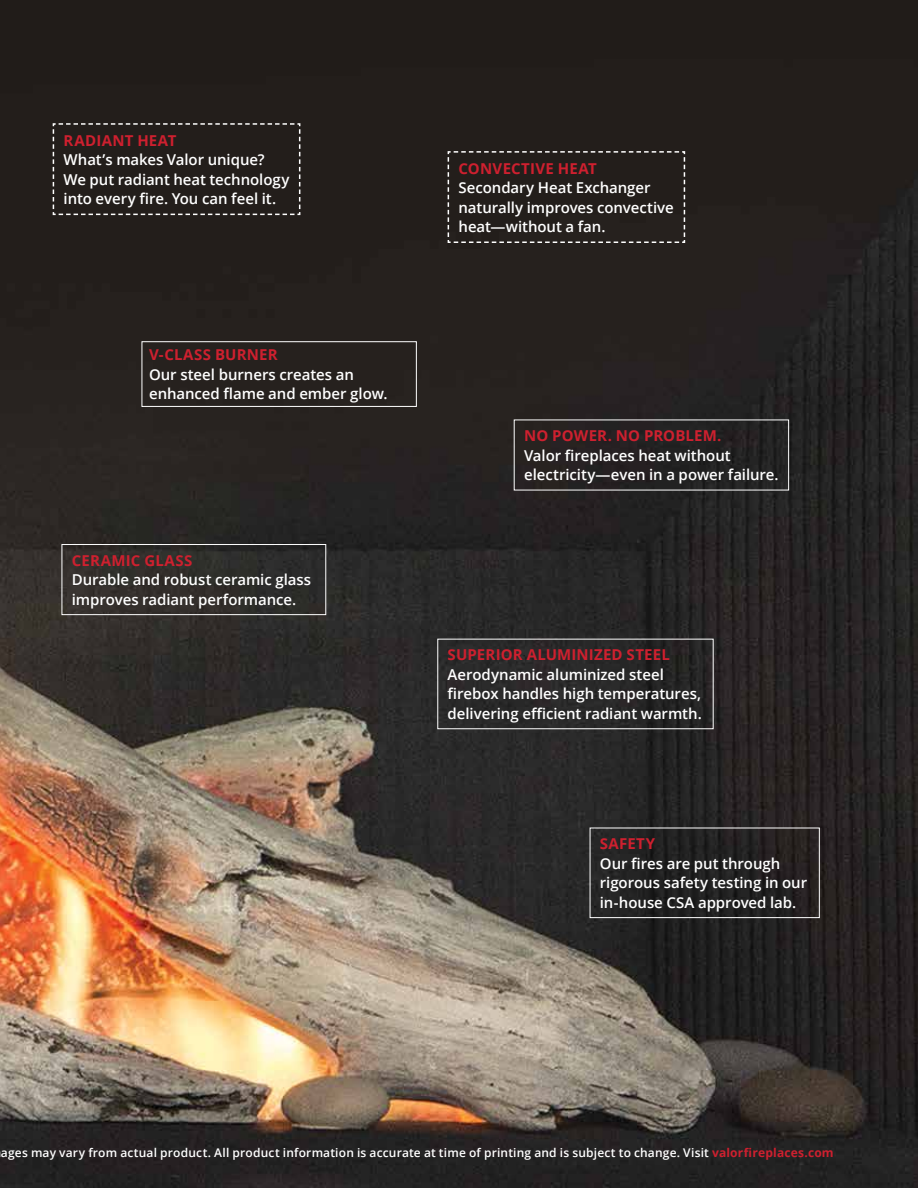
<style>
.page{position:relative;width:918px;height:1188px;background:#fff}
.page>*{position:absolute;margin:0;border:0;box-sizing:border-box;transform-origin:0 0}
.BODY_BOLD{font:600 15px/19.5px "Open Sans";letter-spacing:-.005em;color:#fff}
.T__title_tighter{font:700 15px "Open Sans";letter-spacing:.015em;color:#ce202f}
.t1{font:600 12px "Open Sans";letter-spacing:.015em;color:#fff}
.s1{font-weight:700;color:#ce202f}
</style>
<div class="page">
<img style="left:0;top:0;width:918px;height:1188px">
<div style="left:52px;top:122px;width:249px;height:94px;background:#231e1b"></div>
<div style="left:447px;top:150px;width:239px;height:94px;background:#231e1b"></div>
<div style="left:142px;top:341px;width:275px;height:66px;border:1px solid #fff"></div>
<div style="left:62px;top:544px;width:264px;height:71px;border:1px solid #fff"></div>
<div style="left:437px;top:639px;width:277px;height:90px;border:1px solid #fff"></div>
<div style="left:590px;top:828px;width:230px;height:90px;border:1px solid #fff"></div>
<p class="T__title_tighter" style="left:64px;top:130px;width:114px">RADIANT HEAT</p>
<p class="BODY_BOLD" style="left:64px;top:150px;width:227px">What’s makes Valor unique?<br>We put radiant heat technology into every fire. You can feel it.</p>
<p class="T__title_tighter" style="left:459px;top:158px;width:140px">CONVECTIVE HEAT</p>
<p class="BODY_BOLD" style="left:459px;top:178px;width:217px">Secondary Heat Exchanger naturally improves convective heat—without a fan.</p>
<p class="T__title_tighter" style="left:149px;top:344px;width:130px">V-CLASS BURNER</p>
<p class="BODY_BOLD" style="left:149px;top:364px;width:240px">Our steel burners creates an enhanced flame and ember glow.</p>
<p class="T__title_tighter" style="left:72px;top:550px;width:122px">CERAMIC GLASS</p>
<p class="BODY_BOLD" style="left:72px;top:570px;width:241px">Durable and robust ceramic glass improves radiant performance.</p>
<p class="T__title_tighter" style="left:524px;top:425px;width:199px">NO POWER. NO PROBLEM.</p>
<p class="BODY_BOLD" style="left:524px;top:445px;width:256px">Valor fireplaces heat without electricity—even in a power failure.</p>
<p class="T__title_tighter" style="left:448px;top:644px;width:224px">SUPERIOR ALUMINIZED STEEL</p>
<p class="BODY_BOLD" style="left:448px;top:664px;width:256px">Aerodynamic aluminized steel firebox handles high temperatures, delivering efficient radiant warmth.</p>
<p class="T__title_tighter" style="left:600px;top:833px;width:57px">SAFETY</p>
<p class="BODY_BOLD" style="left:600px;top:853px;width:209px">Our fires are put through rigorous safety testing in our in-house CSA approved lab.</p>
<p class="t1" style="left:1px;top:1145px;width:834px">ages may vary from actual product. All product information is accurate at time of printing and is subject to change. Visit <span class="s1">valorfireplaces.com</span></p>
</div>
